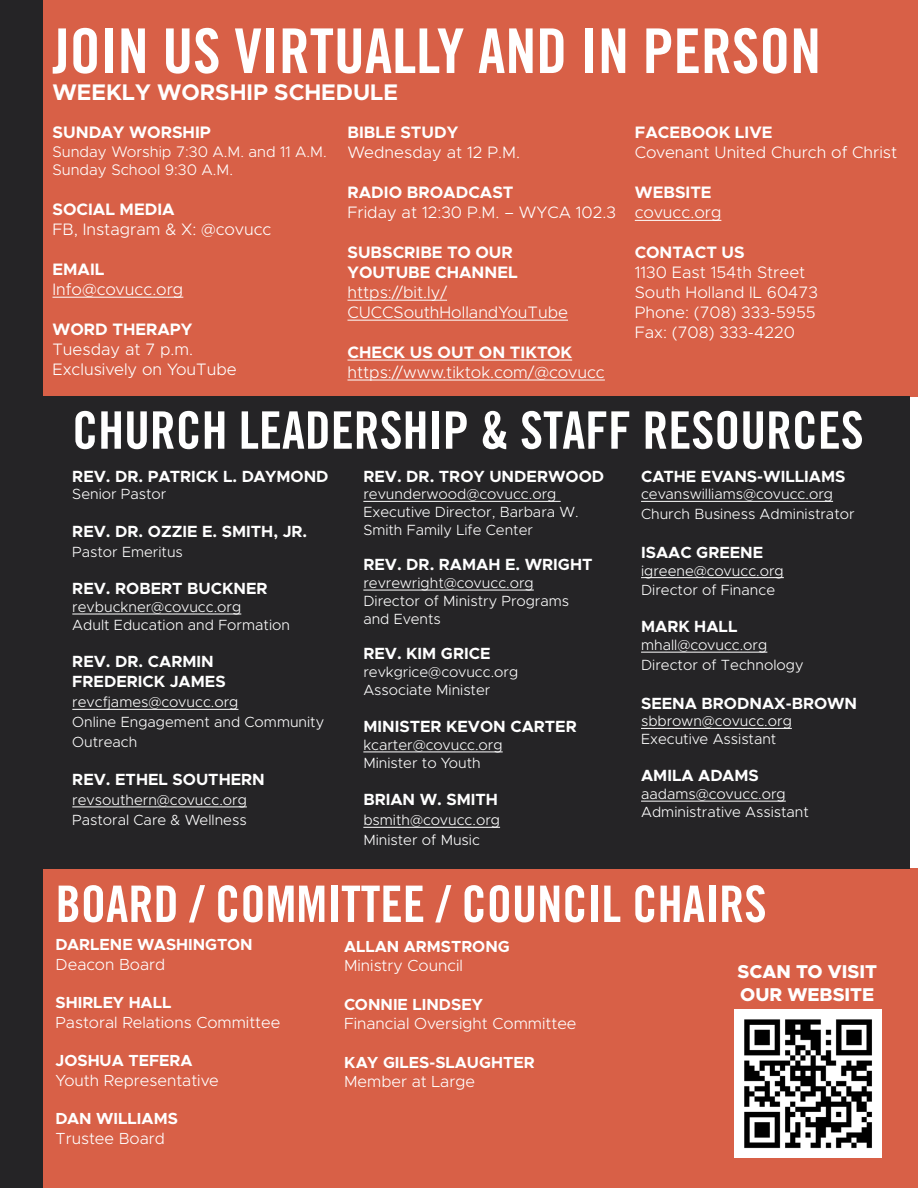
<style>
.page{position:relative;width:918px;height:1188px;background:#fff}
.page>*{position:absolute;margin:0;border:0;box-sizing:border-box;transform-origin:0 0}
.t1{font:61.8px "Trade Gothic LT Std Bd Cn 20";color:#fff}
.t2{font:51.75px "Trade Gothic LT Std Bd Cn 20";color:#fff}
.t3{font:50.4px "Trade Gothic LT Std Bd Cn 20";color:#fff}
.t4{font:700 22.65px "Metropolis";color:#fff}
.t5{font:800 18.6px "Metropolis";color:#fff}
.t6{font:700 16.8px "Metropolis";color:#fff}
.t7{font:300 16.65px/20px "Metropolis";color:#fff}
.t8{font:700 16.65px/20px "Metropolis";color:#fff}
.t9{font:700 16.2px/20px "Metropolis";color:#fff}
.t10{font:300 16.05px "Metropolis";color:#fff}
.t11{font:700 16.05px "Metropolis";color:#fff}
.t12{font:300 15.3px "Metropolis";color:#fff}
.t13{font:300 14.85px/17.7px "Metropolis";color:#fff}
</style>
<div class="page">
<div style="left:39px;top:0;width:879px;height:396px;background:#d86047"></div>
<div style="left:40px;top:869px;width:878px;height:319px;background:#d86047"></div>
<hr style="left:52px;top:297px;width:131px;height:1px;background:#fff">
<hr style="left:347px;top:300px;width:100px;height:1px;background:#fff">
<hr style="left:347px;top:320px;width:221px;height:1px;background:#fff">
<hr style="left:347px;top:360px;width:225px;height:1px;background:#fff">
<hr style="left:347px;top:380px;width:258px;height:1px;background:#fff">
<hr style="left:635px;top:220px;width:86px;height:1px;background:#fff">
<img style="left:734px;top:1009px;width:148px;height:148px">
<div style="left:43px;top:397px;width:866px;height:472px;background:#252426"></div>
<div style="left:0;top:0;width:43px;height:1188px;background:#252426"></div>
<hr style="left:72px;top:614px;width:169px;height:1px;background:#fff">
<hr style="left:72px;top:709px;width:166px;height:1px;background:#fff">
<hr style="left:72px;top:807px;width:175px;height:1px;background:#fff">
<hr style="left:363px;top:501px;width:198px;height:1px;background:#fff">
<hr style="left:363px;top:590px;width:171px;height:1px;background:#fff">
<hr style="left:363px;top:752px;width:140px;height:1px;background:#fff">
<hr style="left:363px;top:827px;width:137px;height:1px;background:#fff">
<hr style="left:641px;top:501px;width:192px;height:1px;background:#fff">
<hr style="left:641px;top:577px;width:143px;height:1px;background:#fff">
<hr style="left:641px;top:652px;width:126px;height:1px;background:#fff">
<hr style="left:641px;top:728px;width:151px;height:1px;background:#fff">
<hr style="left:641px;top:801px;width:145px;height:1px;background:#fff">
<p class="t1" style="left:52px;top:13px;width:770px">JOIN US VIRTUALLY AND IN PERSON</p>
<p class="t4" style="left:52px;top:78px;width:347px">WEEKLY WORSHIP SCHEDULE</p>
<p class="t6" style="left:52px;top:122px;width:160px">SUNDAY WORSHIP</p>
<p class="t12" style="left:52px;top:142px;width:276px">Sunday Worship 7:30 A.M. and 11 A.M.</p>
<p class="t12" style="left:52px;top:160px;width:182px">Sunday School 9:30 A.M.</p>
<p class="t8" style="left:52px;top:199px;width:124px">SOCIAL MEDIA</p>
<p class="t7" style="left:52px;top:219px;width:221px">FB, Instagram &amp; X: @covucc</p>
<p class="t8" style="left:52px;top:259px;width:53px">EMAIL</p>
<p class="t7" style="left:52px;top:279px;width:132px">Info@covucc.org</p>
<p class="t8" style="left:52px;top:319px;width:141px">WORD THERAPY</p>
<p class="t7" style="left:52px;top:339px;width:142px">Tuesday at 7 p.m.</p>
<p class="t7" style="left:52px;top:359px;width:186px">Exclusively on YouTube</p>
<p class="t8" style="left:347px;top:123px;width:112px">BIBLE STUDY</p>
<p class="t7" style="left:347px;top:143px;width:174px">Wednesday at 12 P.M.</p>
<p class="t8" style="left:347px;top:183px;width:168px">RADIO BROADCAST</p>
<p class="t7" style="left:347px;top:202px;width:270px">Friday at 12:30 P.M. – WYCA 102.3</p>
<p class="t8" style="left:347px;top:242px;width:172px">SUBSCRIBE TO OUR<br>YOUTUBE CHANNEL</p>
<p class="t7" style="left:347px;top:282px;width:222px">https://bit.ly/<br>CUCCSouthHollandYouTube</p>
<p class="t8" style="left:347px;top:342px;width:226px">CHECK US OUT ON TIKTOK</p>
<p class="t7" style="left:347px;top:362px;width:259px">https://www.tiktok.com/@covucc</p>
<p class="t8" style="left:635px;top:123px;width:139px">FACEBOOK LIVE</p>
<p class="t7" style="left:635px;top:143px;width:264px">Covenant United Church of Christ</p>
<p class="t8" style="left:635px;top:183px;width:78px">WEBSITE</p>
<p class="t7" style="left:635px;top:202px;width:88px">covucc.org</p>
<p class="t8" style="left:635px;top:242px;width:111px">CONTACT US</p>
<p class="t7" style="left:635px;top:262px;width:185px">1130 East 154th Street<br>South Holland IL 60473</p>
<p class="t7" style="left:635px;top:302px;width:182px">Phone: (708) 333-5955</p>
<p class="t7" style="left:635px;top:322px;width:162px">Fax: (708) 333-4220</p>
<p class="t2" style="left:72px;top:399px;width:793px">CHURCH LEADERSHIP &amp; STAFF RESOURCES</p>
<p class="t9" style="left:72px;top:466px;width:258px">REV. DR. PATRICK L. DAYMOND</p>
<p class="t13" style="left:72px;top:485px;width:96px">Senior Pastor</p>
<p class="t9" style="left:72px;top:522px;width:236px">REV. DR. OZZIE E. SMITH, JR.</p>
<p class="t13" style="left:72px;top:543px;width:112px">Pastor Emeritus</p>
<p class="t9" style="left:72px;top:579px;width:197px">REV. ROBERT BUCKNER</p>
<p class="t13" style="left:72px;top:598px;width:170px">revbuckner@covucc.org</p>
<p class="t13" style="left:72px;top:616px;width:219px">Adult Education and Formation</p>
<p class="t9" style="left:72px;top:652px;width:155px">REV. DR. CARMIN<br>FREDERICK JAMES</p>
<p class="t13" style="left:72px;top:693px;width:168px">revcfjames@covucc.org</p>
<p class="t13" style="left:72px;top:712px;width:254px;line-height:20px">Online Engagement and Community<br>Outreach</p>
<p class="t9" style="left:72px;top:769px;width:194px">REV. ETHEL SOUTHERN</p>
<p class="t13" style="left:72px;top:791px;width:176px">revsouthern@covucc.org</p>
<p class="t13" style="left:72px;top:811px;width:176px">Pastoral Care &amp; Wellness</p>
<p class="t9" style="left:363px;top:466px;width:242px">REV. DR. TROY UNDERWOOD</p>
<p class="t13" style="left:363px;top:485px;width:217px">revunderwood@covucc.org<br>Executive Director, Barbara W.<br>Smith Family Life Center</p>
<p class="t9" style="left:363px;top:555px;width:231px">REV. DR. RAMAH E. WRIGHT</p>
<p class="t13" style="left:363px;top:574px;width:172px">revrewright@covucc.org</p>
<p class="t13" style="left:363px;top:592px;width:207px">Director of Ministry Programs and Events</p>
<p class="t9" style="left:363px;top:644px;width:129px">REV. KIM GRICE</p>
<p class="t13" style="left:363px;top:663px;width:156px">revkgrice@covucc.org</p>
<p class="t13" style="left:363px;top:681px;width:129px">Associate Minister</p>
<p class="t9" style="left:363px;top:717px;width:215px">MINISTER KEVON CARTER</p>
<p class="t13" style="left:363px;top:736px;width:141px">kcarter@covucc.org</p>
<p class="t13" style="left:363px;top:754px;width:119px">Minister to Youth</p>
<p class="t9" style="left:363px;top:790px;width:136px">BRIAN W. SMITH</p>
<p class="t13" style="left:363px;top:811px;width:138px">bsmith@covucc.org</p>
<p class="t13" style="left:363px;top:831px;width:118px">Minister of Music</p>
<p class="t9" style="left:641px;top:466px;width:206px">CATHE EVANS-WILLIAMS</p>
<p class="t13" style="left:641px;top:485px;width:194px">cevanswilliams@covucc.org</p>
<p class="t13" style="left:641px;top:505px;width:215px">Church Business Administrator</p>
<p class="t9" style="left:641px;top:542px;width:124px">ISAAC GREENE</p>
<p class="t13" style="left:641px;top:562px;width:144px">igreene@covucc.org</p>
<p class="t13" style="left:641px;top:581px;width:136px">Director of Finance</p>
<p class="t9" style="left:641px;top:617px;width:98px">MARK HALL</p>
<p class="t13" style="left:641px;top:636px;width:128px">mhall@covucc.org</p>
<p class="t13" style="left:641px;top:656px;width:164px">Director of Technology</p>
<p class="t9" style="left:641px;top:693px;width:218px">SEENA BRODNAX-BROWN</p>
<p class="t13" style="left:641px;top:712px;width:152px">sbbrown@covucc.org<br>Executive Assistant</p>
<p class="t9" style="left:641px;top:766px;width:119px">AMILA ADAMS</p>
<p class="t13" style="left:641px;top:785px;width:169px">aadams@covucc.org<br>Administrative Assistant</p>
<p class="t3" style="left:56px;top:873px;width:713px">BOARD / COMMITTEE / COUNCIL CHAIRS</p>
<p class="t11" style="left:56px;top:935px;width:198px">DARLENE WASHINGTON</p>
<p class="t10" style="left:56px;top:954px;width:111px">Deacon Board</p>
<p class="t11" style="left:56px;top:993px;width:117px">SHIRLEY HALL</p>
<p class="t10" style="left:56px;top:1012px;width:226px">Pastoral Relations Committee</p>
<p class="t11" style="left:56px;top:1051px;width:138px">JOSHUA TEFERA</p>
<p class="t10" style="left:56px;top:1070px;width:165px">Youth Representative</p>
<p class="t11" style="left:56px;top:1109px;width:124px">DAN WILLIAMS</p>
<p class="t10" style="left:56px;top:1128px;width:111px">Trustee Board</p>
<p class="t11" style="left:344px;top:936px;width:167px">ALLAN ARMSTRONG</p>
<p class="t10" style="left:344px;top:956px;width:120px">Ministry Council</p>
<p class="t11" style="left:344px;top:994px;width:140px">CONNIE LINDSEY</p>
<p class="t10" style="left:344px;top:1014px;width:234px">Financial Oversight Committee</p>
<p class="t11" style="left:344px;top:1052px;width:192px">KAY GILES-SLAUGHTER</p>
<p class="t10" style="left:344px;top:1072px;width:133px">Member at Large</p>
<p class="t5" style="left:738px;top:960px;width:141px">SCAN TO VISIT</p>
<p class="t5" style="left:740px;top:982px;width:136px">OUR WEBSITE</p>
</div>
